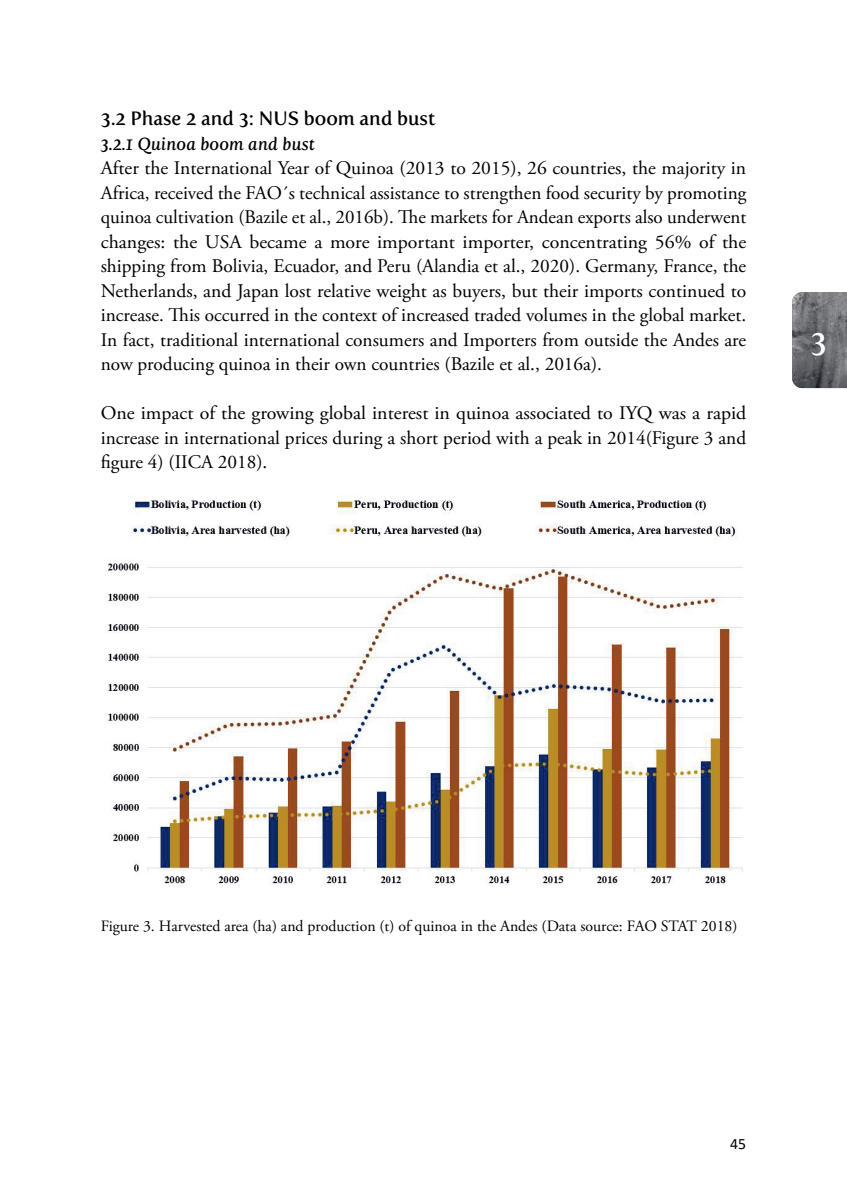
<style>
.page{position:relative;width:847px;height:1194px;background:#fff}
.page>*{position:absolute;margin:0;border:0;box-sizing:border-box;transform-origin:0 0}
.t1{font:31.5px "Fertigo Pro";color:#fff}
.Platte_tekst{font:19.25px/24.5px "Adobe Garamond Pro";color:#000;text-align:justify}
.kop_2{font:19.25px "Fertigo Pro";color:#000}
.kop_3{font:italic 17.5px "Fertigo Pro";color:#000}
.figuur_tekst{font:15.75px "Adobe Garamond Pro";color:#000}
.t2{font:15.75px "Calibri";color:#000}
</style>
<div class="page">
<img style="left:792px;top:292px;width:54px;height:96px">
<img style="left:105px;top:495px;width:638px;height:390px">
<p class="kop_2" style="left:101px;top:107px;width:336px">3.2 Phase 2 and 3: NUS boom and bust</p>
<p class="kop_3" style="left:101px;top:133px;width:216px">3.2.1 Quinoa boom and bust</p>
<p class="Platte_tekst" style="left:101px;top:156px;width:646px">After the International Year of Quinoa (2013 to 2015), 26 countries, the majority in Africa, received the FAO´s technical assistance to strengthen food security by promoting quinoa cultivation (Bazile et al., 2016b). The markets for Andean exports also underwent changes: the USA became a more important importer, concentrating 56% of the shipping from Bolivia, Ecuador, and Peru (Alandia et al., 2020). Germany, France, the Netherlands, and Japan lost relative weight as buyers, but their imports continued to increase. This occurred in the context of increased traded volumes in the global market.<br>In fact, traditional international consumers and Importers from outside the Andes are now producing quinoa in their own countries (Bazile et al., 2016a).</p>
<p class="Platte_tekst" style="left:101px;top:401px;width:646px">One impact of the growing global interest in quinoa associated to IYQ was a rapid increase in international prices during a short period with a peak in 2014(Figure 3 and figure 4) (IICA 2018).</p>
<h1 class="t1" style="left:810px;top:323px;width:18px">3</h1>
<p class="figuur_tekst" style="left:101px;top:916px;width:638px">Figure 3. Harvested area (ha) and production (t) of quinoa in the Andes (Data source: FAO STAT 2018)</p>
<p class="t2" style="left:730px;top:1132px;width:17px">45</p>
</div>
